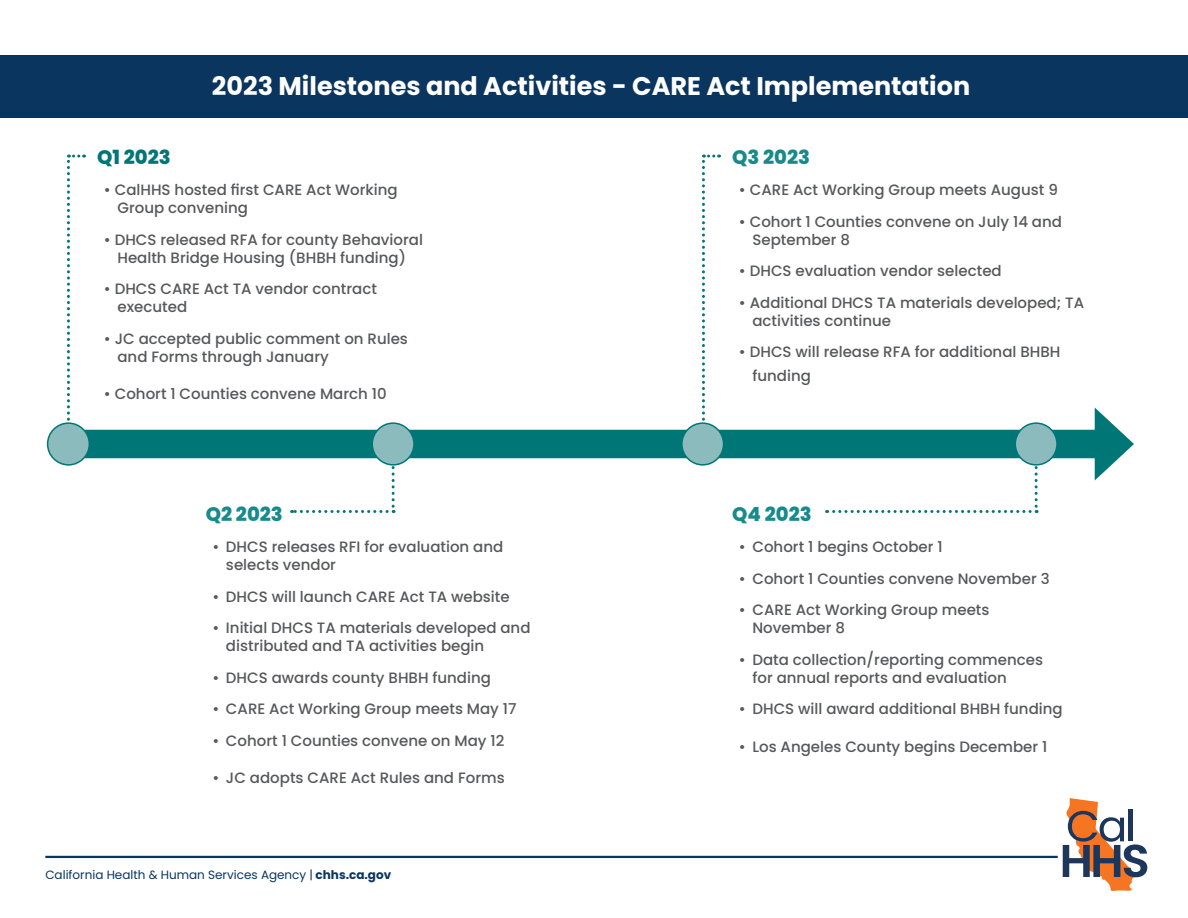
<style>
.page{position:relative;width:1188px;height:918px;background:#fff}
.page>*{position:absolute;margin:0;border:0;box-sizing:border-box;transform-origin:0 0}
.t1{font:700 25.5px "Poppins";color:#fff}
.t2{font:800 19.5px "Poppins";color:#178a8c}
.t3{font:800 19.5px "Poppins";color:#007677}
.t4{font:500 15px/18px "Poppins";color:#57585a}
.t5{font:12px "Poppins";color:#0a355e}
.s1{font-weight:700}
</style>
<div class="page">
<div style="left:0;top:55px;width:1188px;height:63px;background:#0a355e"></div>
<div style="left:54px;top:430px;width:1055px;height:28px;background:#007677"></div>
<svg style="left:1095px;top:408px;width:39px;height:72px"></svg>
<svg style="left:67px;top:155px;width:18px;height:275px"></svg>
<svg style="left:702px;top:155px;width:18px;height:275px"></svg>
<div style="left:682px;top:423px;width:42px;height:42px;background:#8bbbbd;border-radius:50%"></div>
<div style="left:681px;top:422px;width:43px;height:44px;border:2px solid #007677;border-radius:50%"></div>
<svg style="left:292px;top:460px;width:103px;height:53px"></svg>
<svg style="left:827px;top:460px;width:211px;height:53px"></svg>
<div style="left:372px;top:423px;width:42px;height:42px;background:#8bbbbd;border-radius:50%"></div>
<div style="left:372px;top:422px;width:43px;height:44px;border:2px solid #007677;border-radius:50%"></div>
<div style="left:1015px;top:423px;width:42px;height:42px;background:#8bbbbd;border-radius:50%"></div>
<div style="left:1015px;top:422px;width:43px;height:44px;border:2px solid #007677;border-radius:50%"></div>
<div style="left:48px;top:423px;width:41px;height:42px;background:#8bbbbd;border-radius:50%"></div>
<div style="left:47px;top:422px;width:43px;height:44px;border:2px solid #007677;border-radius:50%"></div>
<svg style="left:1063px;top:798px;width:84px;height:93px"></svg>
<hr style="left:45px;top:856px;width:1013px;height:2px;background:#0a355e">
<h2 class="t1" style="left:212px;top:71px;width:760px">2023 Milestones and Activities - CARE Act Implementation</h2>
<h3 class="t3" style="left:97px;top:146px;width:75px">Q1 2023</h3>
<p class="t4" style="left:117px;top:181px;width:282px;text-indent:-14px">• CalHHS hosted first CARE Act Working<br>Group convening</p>
<p class="t4" style="left:104px;top:231px;width:321px;text-align:center">• DHCS released RFA for county Behavioral<br>Health Bridge Housing (BHBH funding)</p>
<p class="t4" style="left:117px;top:280px;width:261px;text-indent:-14px">• DHCS CARE Act TA vendor contract executed</p>
<p class="t4" style="left:117px;top:330px;width:292px;text-indent:-14px">• JC accepted public comment on Rules and Forms through January</p>
<p class="t4" style="left:104px;top:385px;width:284px">• Cohort 1 Counties convene March 10</p>
<h3 class="t2" style="left:206px;top:502px;width:79px">Q2 2023</h3>
<p class="t4" style="left:226px;top:538px;width:279px;text-indent:-14px">• DHCS releases RFI for evaluation and selects vendor</p>
<p class="t4" style="left:212px;top:587px;width:299px">• DHCS will launch CARE Act TA website</p>
<p class="t4" style="left:226px;top:619px;width:306px;text-indent:-14px">• Initial DHCS TA materials developed and distributed and TA activities begin</p>
<p class="t4" style="left:212px;top:668px;width:280px">• DHCS awards county BHBH funding</p>
<p class="t4" style="left:212px;top:700px;width:306px">• CARE Act Working Group meets May 17</p>
<p class="t4" style="left:212px;top:731px;width:293px">• Cohort 1 Counties convene on May 12</p>
<p class="t4" style="left:212px;top:769px;width:294px">• JC adopts CARE Act Rules and Forms</p>
<p class="t5" style="left:45px;top:867px;width:347px">California Health &amp; Human Services Agency | <span class="s1">chhs.ca.gov</span></p>
<h3 class="t2" style="left:732px;top:146px;width:79px">Q3 2023</h3>
<p class="t4" style="left:739px;top:181px;width:320px">• CARE Act Working Group meets August 9</p>
<p class="t4" style="left:752px;top:213px;width:311px;text-indent:-14px">• Cohort 1 Counties convene on July 14 and<br>September 8</p>
<p class="t4" style="left:739px;top:262px;width:264px">• DHCS evaluation vendor selected</p>
<p class="t4" style="left:752px;top:294px;width:333px;text-indent:-14px">• Additional DHCS TA materials developed; TA activities continue</p>
<p class="t4" style="left:752px;top:340px;width:309px;line-height:24px;text-indent:-14px">• DHCS will release RFA for additional BHBH funding</p>
<h3 class="t2" style="left:732px;top:502px;width:81px">Q4 2023</h3>
<p class="t4" style="left:739px;top:538px;width:205px">• Cohort 1 begins October 1</p>
<p class="t4" style="left:739px;top:569px;width:312px">• Cohort 1 Counties convene November 3</p>
<p class="t4" style="left:752px;top:601px;width:239px;text-indent:-14px">• CARE Act Working Group meets<br>November 8</p>
<p class="t4" style="left:752px;top:650px;width:292px;text-indent:-14px">• Data collection/reporting commences for annual reports and evaluation</p>
<p class="t4" style="left:739px;top:700px;width:325px">• DHCS will award additional BHBH funding</p>
<p class="t4" style="left:739px;top:737px;width:310px">• Los Angeles County begins December 1</p>
</div>
